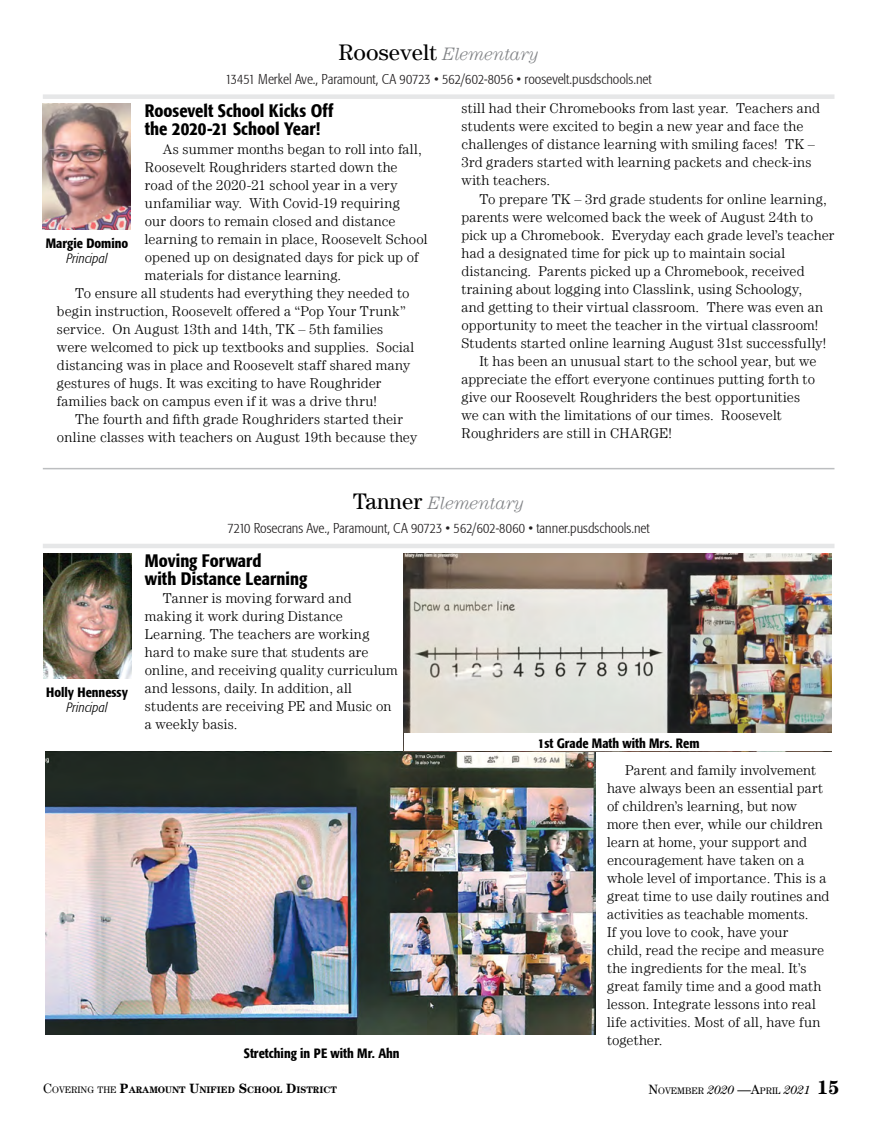
<style>
.page{position:relative;width:878px;height:1121px;background:#fff}
.page>*{position:absolute;margin:0;border:0;box-sizing:border-box;transform-origin:0 0}
.t1{font:500 condensed 18px/18px "Formata";color:#000}
.t2{font:italic 300 18px "Century LT";letter-spacing:-.005em;color:#808285}
.t3{font:300 14.25px/18px "Century LT";letter-spacing:.01em;color:#000}
.t4{font:300 condensed 14.25px "Formata";color:#221f20}
.t5{font:500 condensed 13.5px "Formata";color:#000}
.t6{font:italic 300 condensed 13.5px "Formata";letter-spacing:.005em;color:#000}
.t7{font:700 9.45px "Century LT";color:#000}
.t8{font:9.45px "Century LT";color:#000}
.s1{font-weight:400;font-style:normal;font-size:22.5px;color:#000}
.s2{font-weight:400;font-size:13.5px}
.s3{font-weight:400}
.s4{font-size:13.5px}
.s5{font-style:italic;font-size:12px}
.s6{font-weight:700;font-size:19.5px}
</style>
<div class="page">
<div style="left:43px;top:543px;width:791px;height:5px;background:#e6e7e8"></div>
<img style="left:43px;top:553px;width:88px;height:125px">
<img style="left:45px;top:751px;width:551px;height:283px">
<div style="left:43px;top:94px;width:791px;height:5px;background:#e6e7e8"></div>
<img style="left:43px;top:104px;width:87px;height:125px">
<img style="left:403px;top:553px;width:428px;height:198px">
<div style="left:404px;top:733px;width:429px;height:18px;background:#fff"></div>
<hr style="left:43px;top:468px;width:791px;height:1px;background:#bcbec0">
<p class="t2" style="left:338px;top:43px;width:202px"><span class="s1">Roosevelt</span> Elementary</p>
<p class="t4" style="left:225px;top:70px;width:428px">13451 Merkel Ave., Paramount, CA 90723 • 562/602-8056 • roosevelt.pusdschools.net</p>
<p class="t1" style="left:145px;top:102px;width:190px">Roosevelt School Kicks Off the 2020-21 School Year!</p>
<p class="t3" style="left:163px;top:139px;width:260px">As summer months began to roll into fall,</p>
<p class="t3" style="left:145px;top:157px;width:254px">Roosevelt Roughriders started down the</p>
<p class="t3" style="left:145px;top:175px;width:254px">road of the 2020-21 school year in a very</p>
<p class="t3" style="left:145px;top:193px;width:256px">unfamiliar way. With Covid-19 requiring</p>
<p class="t3" style="left:145px;top:211px;width:252px">our doors to remain closed and distance</p>
<p class="t3" style="left:145px;top:229px;width:284px">learning to remain in place, Roosevelt School</p>
<p class="t3" style="left:145px;top:247px;width:275px">opened up on designated days for pick up of</p>
<p class="t3" style="left:145px;top:265px;width:198px">materials for distance learning.</p>
<p class="t3" style="left:75px;top:283px;width:336px">To ensure all students had everything they needed to</p>
<p class="t3" style="left:57px;top:301px;width:350px">begin instruction, Roosevelt offered a “Pop Your Trunk”</p>
<p class="t3" style="left:57px;top:319px;width:328px">service. On August 13th and 14th, TK – 5th families</p>
<p class="t3" style="left:57px;top:337px;width:359px">were welcomed to pick up textbooks and supplies. Social</p>
<p class="t3" style="left:57px;top:355px;width:355px">distancing was in place and Roosevelt staff shared many</p>
<p class="t3" style="left:57px;top:373px;width:326px">gestures of hugs. It was exciting to have Roughrider</p>
<p class="t3" style="left:57px;top:391px;width:321px">families back on campus even if it was a drive thru!</p>
<p class="t3" style="left:75px;top:409px;width:329px">The fourth and fifth grade Roughriders started their</p>
<p class="t3" style="left:57px;top:427px;width:361px">online classes with teachers on August 19th because they</p>
<p class="t5" style="left:46px;top:234px;width:84px">Margie Domino</p>
<p class="t6" style="left:67px;top:250px;width:42px">Principal</p>
<p class="t3" style="left:461px;top:99px;width:360px">still had their Chromebooks from last year. Teachers and students were excited to begin a new year and face the challenges of distance learning with smiling faces! TK – 3rd graders started with learning packets and check-ins with teachers.</p>
<p class="t3" style="left:479px;top:189px;width:349px">To prepare TK – 3rd grade students for online learning,</p>
<p class="t3" style="left:461px;top:207px;width:353px">parents were welcomed back the week of August 24th to</p>
<p class="t3" style="left:461px;top:225px;width:374px">pick up a Chromebook. Everyday each grade level’s teacher</p>
<p class="t3" style="left:461px;top:243px;width:325px">had a designated time for pick up to maintain social</p>
<p class="t3" style="left:461px;top:261px;width:344px">distancing. Parents picked up a Chromebook, received</p>
<p class="t3" style="left:461px;top:279px;width:342px">training about logging into Classlink, using Schoology,</p>
<p class="t3" style="left:461px;top:297px;width:363px">and getting to their virtual classroom. There was even an</p>
<p class="t3" style="left:461px;top:315px;width:358px">opportunity to meet the teacher in the virtual classroom!</p>
<p class="t3" style="left:461px;top:333px;width:366px">Students started online learning August 31st successfully!</p>
<p class="t3" style="left:479px;top:351px;width:339px">It has been an unusual start to the school year, but we</p>
<p class="t3" style="left:461px;top:369px;width:355px">appreciate the effort everyone continues putting forth to</p>
<p class="t3" style="left:461px;top:387px;width:340px">give our Roosevelt Roughriders the best opportunities</p>
<p class="t3" style="left:461px;top:405px;width:322px">we can with the limitations of our times. Roosevelt</p>
<p class="t3" style="left:461px;top:423px;width:212px">Roughriders are still in CHARGE!</p>
<p class="t5" style="left:46px;top:684px;width:83px">Holly Hennessy</p>
<p class="t6" style="left:67px;top:699px;width:42px">Principal</p>
<p class="t2" style="left:353px;top:492px;width:173px"><span class="s1">Tanner</span> Elementary</p>
<p class="t4" style="left:227px;top:520px;width:424px">7210 Rosecrans Ave., Paramount, CA 90723 • 562/602-8060 • tanner.pusdschools.net</p>
<p class="t1" style="left:145px;top:551px;width:164px">Moving Forward<br>with Distance Learning</p>
<p class="t3" style="left:145px;top:589px;width:254px;text-indent:18px">Tanner is moving forward and making it work during Distance<br>Learning. The teachers are working hard to make sure that students are online, and receiving quality curriculum and lessons, daily. In addition, all students are receiving PE and Music on a weekly basis.</p>
<p class="t5" style="left:244px;top:1045px;width:157px">Stretching in PE with Mr. Ahn</p>
<p class="t5" style="left:538px;top:734px;width:163px">1st Grade Math with Mrs. Rem</p>
<p class="t3" style="left:607px;top:760px;width:224px;text-indent:18px">Parent and family involvement have always been an essential part of children’s learning, but now more then ever, while our children learn at home, your support and encouragement have taken on a whole level of importance. This is a great time to use daily routines and activities as teachable moments.<br>If you love to cook, have your<br>child, read the recipe and measure the ingredients for the meal. It’s great family time and a good math lesson. Integrate lessons into real life activities. Most of all, have fun together.</p>
<p class="t7" style="left:43px;top:1084px;width:295px"><span class="s2">C</span><span class="s3">OVERING THE</span> <span class="s4">P</span>ARAMOUNT <span class="s4">U</span>NIFIED <span class="s4">S</span>CHOOL <span class="s4">D</span>ISTRICT</p>
<p class="t8" style="left:648px;top:1085px;width:193px"><span class="s4">N</span>OVEMBER <span class="s5">2020</span> <span class="s4">—A</span>PRIL <span class="s5">2021</span> <span class="s6">15</span></p>
</div>
